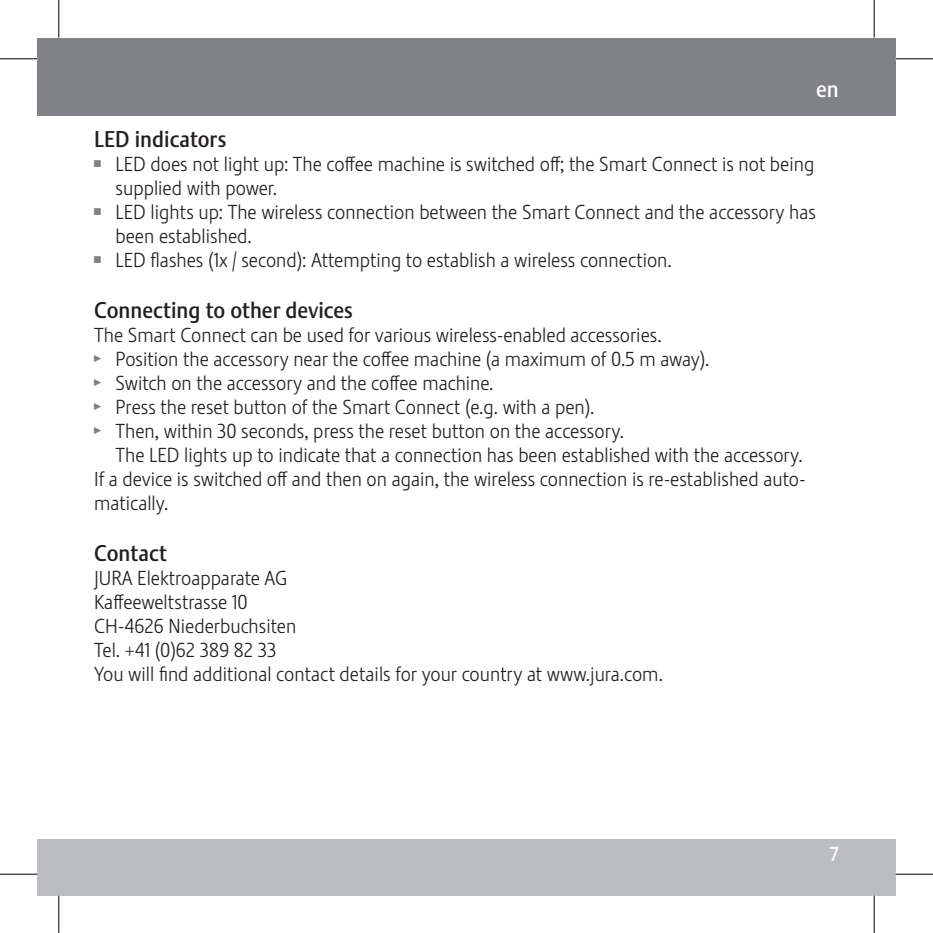
<style>
.page{position:relative;width:933px;height:933px;background:#fff}
.page>*{position:absolute;margin:0;border:0;box-sizing:border-box;transform-origin:0 0}
.t1{font:22.5px "Stalemate Pro 2 J Medium";color:#231f20}
.t2{font:22.5px "Stalemate Pro 2 J Medium";color:#fff}
.t3{font:20px/24px "Stalemate Pro 2 J Light";color:#231f20}
.t4{font:20px "Stalemate Pro 2 J Medium";color:#fff}
.s1{font-family:"Jura Pict 2006";color:#808285}
</style>
<div class="page">
<div style="left:38px;top:838px;width:857px;height:57px;background:#bcbdc0"></div>
<div style="left:38px;top:38px;width:21px;height:77px;background:#808285"></div>
<div style="left:59px;top:38px;width:836px;height:77px;background:#808285"></div>
<hr style="left:0;top:58px;width:38px;height:1px;background:#000">
<hr style="left:895px;top:58px;width:37px;height:1px;background:#000">
<hr style="left:0;top:873px;width:38px;height:1px;background:#000">
<hr style="left:895px;top:873px;width:37px;height:1px;background:#000">
<hr style="left:58px;top:0;width:1px;height:37px;background:#000">
<hr style="left:58px;top:895px;width:1px;height:37px;background:#000">
<hr style="left:873px;top:0;width:1px;height:37px;background:#000">
<hr style="left:873px;top:895px;width:1px;height:37px;background:#000">
<p class="t2" style="left:816px;top:75px;width:24px">en</p>
<p class="t1" style="left:94px;top:125px;width:134px">LED indicators</p>
<p class="t3" style="left:94px;top:152px;width:721px"><span class="s1">Z</span> LED does not light up: The coffee machine is switched off; the Smart Connect is not being</p>
<p class="t3" style="left:115px;top:176px;width:163px">supplied with power.</p>
<p class="t3" style="left:94px;top:200px;width:723px"><span class="s1">Z</span> LED lights up: The wireless connection between the Smart Connect and the accessory has</p>
<p class="t3" style="left:115px;top:224px;width:138px">been established.</p>
<p class="t3" style="left:94px;top:248px;width:579px"><span class="s1">Z</span> LED flashes (1x / second): Attempting to establish a wireless connection.</p>
<p class="t1" style="left:94px;top:296px;width:260px">Connecting to other devices</p>
<p class="t3" style="left:94px;top:323px;width:616px">The Smart Connect can be used for various wireless-enabled accessories.<br><span class="s1">T</span> Position the accessory near the coffee machine (a maximum of 0.5 m away).<br><span class="s1">T</span> Switch on the accessory and the coffee machine.<br><span class="s1">T</span> Press the reset button of the Smart Connect (e.g. with a pen).<br><span class="s1">T</span> Then, within 30 seconds, press the reset button on the accessory.</p>
<p class="t3" style="left:94px;top:443px;width:713px;text-indent:21px">The LED lights up to indicate that a connection has been established with the accessory.<br>If a device is switched off and then on again, the wireless connection is re-established auto&shy;matically.</p>
<p class="t1" style="left:94px;top:539px;width:74px">Contact</p>
<p class="t3" style="left:94px;top:566px;width:570px">JURA Elektroapparate AG<br>Kaffeeweltstrasse 10<br>CH-4626 Niederbuchsiten<br>Tel. +41 (0)62 389 82 33<br>You will find additional contact details for your country at www.jura.com.</p>
<p class="t4" style="left:829px;top:841px;width:11px">7</p>
</div>
